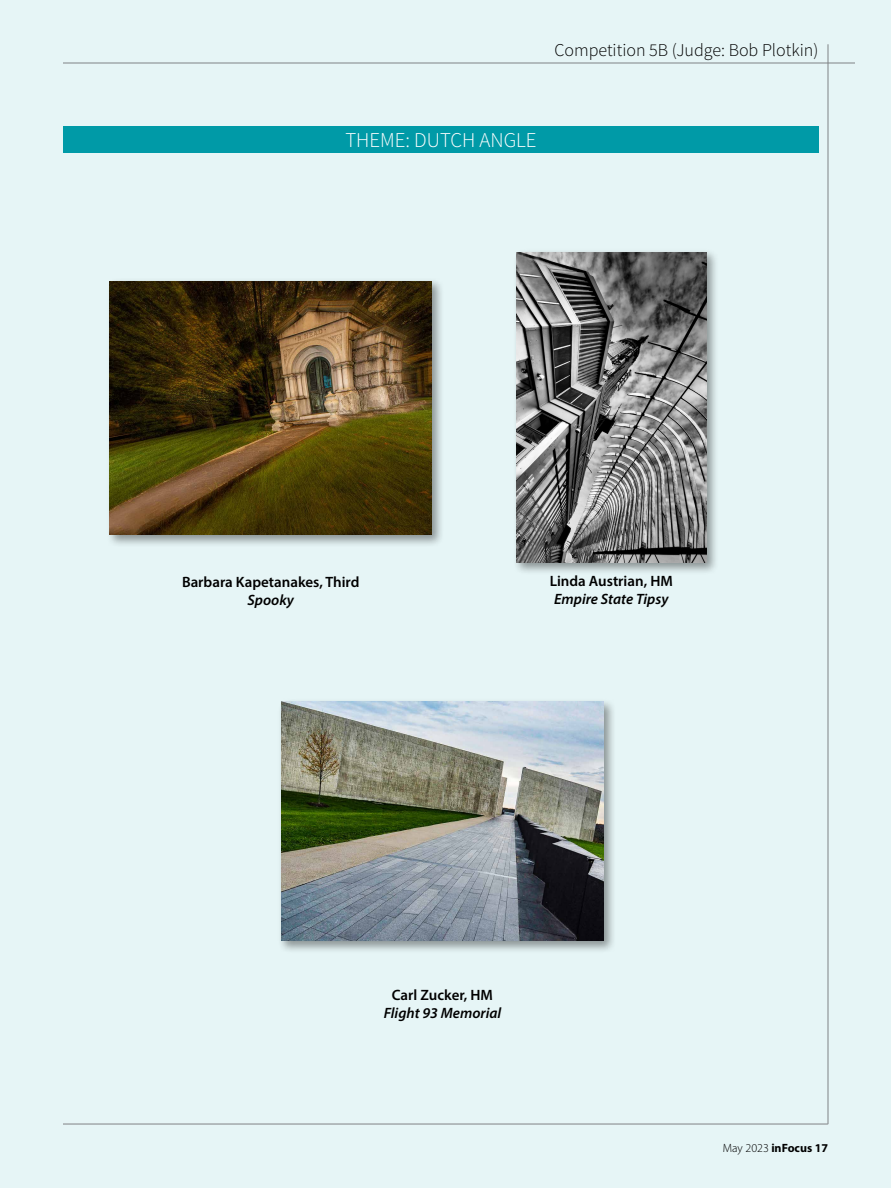
<style>
.page{position:relative;width:891px;height:1188px;background:#e6f5f6}
.page>*{position:absolute;margin:0;border:0;box-sizing:border-box;transform-origin:0 0}
.t1{font:300 21px "Source Sans Pro";color:#fff}
.t2{font:300 18px "Source Sans Pro";color:#000}
.t3{font:600 15px "Myriad Pro";color:#000}
.t4{font:italic 600 15px "Myriad Pro";color:#000}
.t5{font:700 12px "Myriad Pro";color:#000}
.s1{font-weight:300}
</style>
<div class="page">
<hr style="left:828px;top:44px;width:1px;height:1080px;background:#808285">
<hr style="left:63px;top:63px;width:792px;height:1px;background:#808285">
<hr style="left:63px;top:1124px;width:765px;height:1px;background:#808285">
<div style="left:278px;top:698px;width:338px;height:256px;background:#000;opacity:.4"></div>
<img style="left:281px;top:702px;width:323px;height:239px">
<div style="left:513px;top:248px;width:206px;height:327px;background:#000;opacity:.4"></div>
<img style="left:516px;top:252px;width:190px;height:311px">
<div style="left:106px;top:277px;width:338px;height:270px;background:#000;opacity:.4"></div>
<img style="left:110px;top:281px;width:322px;height:254px">
<div style="left:63px;top:126px;width:756px;height:27px;background:#009aa7"></div>
<p class="t2" style="left:554px;top:39px;width:266px">Competition 5B (Judge: Bob Plotkin)</p>
<h1 class="t1" style="left:345px;top:127px;width:193px">THEME: DUTCH ANGLE</h1>
<p class="t3" style="left:182px;top:573px;width:179px">Barbara Kapetanakes, Third</p>
<p class="t4" style="left:248px;top:591px;width:48px">Spooky</p>
<p class="t3" style="left:550px;top:572px;width:125px">Linda Austrian, HM</p>
<p class="t4" style="left:554px;top:590px;width:116px">Empire State Tipsy</p>
<p class="t3" style="left:392px;top:986px;width:103px">Carl Zucker, HM</p>
<p class="t4" style="left:384px;top:1004px;width:119px">Flight 93 Memorial</p>
<p class="t5" style="left:723px;top:1140px;width:107px"><span class="s1">May 2023</span> inFocus 17</p>
</div>
